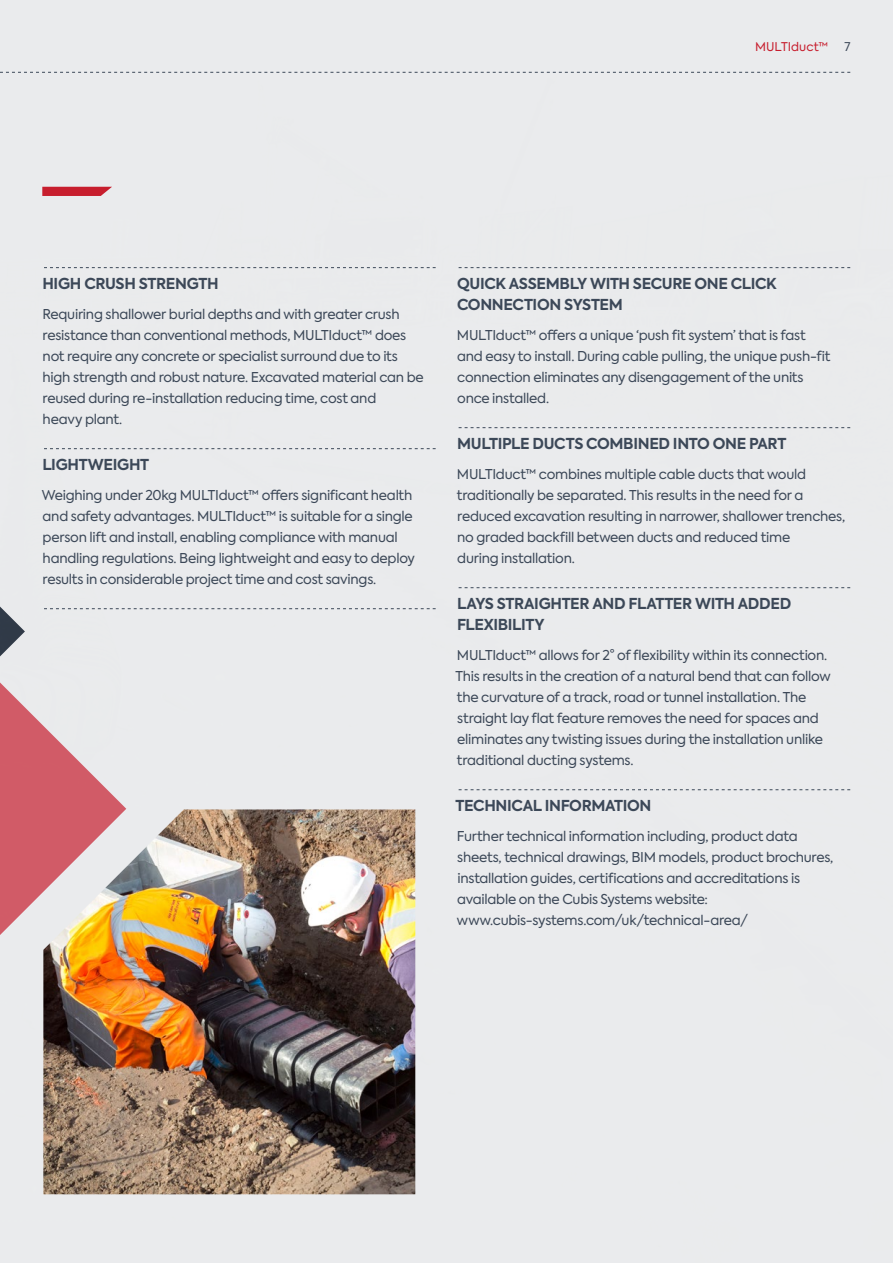
<style>
.page{position:relative;width:893px;height:1263px;background:#eaebed}
.page>*{position:absolute;margin:0;border:0;box-sizing:border-box;transform-origin:0 0}
.t1{font:700 15px/21px "Axiforma";letter-spacing:-.025em;color:#3c4858}
.t2{font:13.5px/21px "Axiforma";letter-spacing:-.02em;color:#3c4858}
.t3{font:12px "Axiforma";letter-spacing:.005em;color:#c71e2e}
.t4{font:12px "Axiforma";color:#3c4858}
</style>
<div class="page">
<svg style="left:42px;top:187px;width:70px;height:9px"></svg>
<svg style="left:0;top:549px;width:126px;height:521px;background:#dfbfc3"></svg>
<svg style="left:0;top:72px;width:850px;height:1px"></svg>
<svg style="left:44px;top:267px;width:392px;height:1px"></svg>
<svg style="left:44px;top:448px;width:392px;height:1px"></svg>
<svg style="left:44px;top:608px;width:392px;height:1px"></svg>
<svg style="left:459px;top:267px;width:391px;height:1px"></svg>
<svg style="left:459px;top:427px;width:391px;height:1px"></svg>
<svg style="left:459px;top:587px;width:391px;height:1px"></svg>
<svg style="left:459px;top:789px;width:391px;height:1px"></svg>
<img style="left:43px;top:809px;width:372px;height:385px">
<p class="t3" style="left:755px;top:39px;width:75px">MULTIduct™</p>
<p class="t4" style="left:844px;top:39px;width:7px">7</p>
<p class="t1" style="left:42px;top:274px;width:178px">HIGH CRUSH STRENGTH</p>
<p class="t2" style="left:42px;top:304px;width:383px">Requiring shallower burial depths and with greater crush resistance than conventional methods, MULTIduct™ does not require any concrete or specialist surround due to its high strength and robust nature. Excavated material can be reused during re-installation reducing time, cost and<br>heavy plant.</p>
<p class="t1" style="left:42px;top:455px;width:108px">LIGHTWEIGHT</p>
<p class="t2" style="left:42px;top:485px;width:375px">Weighing under 20kg MULTIduct™ offers significant health and safety advantages. MULTIduct™ is suitable for a single person lift and install, enabling compliance with manual handling regulations. Being lightweight and easy to deploy results in considerable project time and cost savings.</p>
<p class="t1" style="left:457px;top:274px;width:321px">QUICK ASSEMBLY WITH SECURE ONE CLICK<br>CONNECTION SYSTEM</p>
<p class="t2" style="left:457px;top:325px;width:375px">MULTIduct™ offers a unique ‘push fit system’ that is fast and easy to install. During cable pulling, the unique push-fit connection eliminates any disengagement of the units once installed.</p>
<p class="t1" style="left:457px;top:434px;width:331px">MULTIPLE DUCTS COMBINED INTO ONE PART</p>
<p class="t2" style="left:457px;top:464px;width:390px">MULTIduct™ combines multiple cable ducts that would traditionally be separated. This results in the need for a reduced excavation resulting in narrower, shallower trenches, no graded backfill between ducts and reduced time<br>during installation.</p>
<p class="t1" style="left:457px;top:594px;width:336px">LAYS STRAIGHTER AND FLATTER WITH ADDED<br>FLEXIBILITY</p>
<p class="t2" style="left:455px;top:645px;width:377px">MULTIduct™ allows for 2° of flexibility within its connection.<br>This results in the creation of a natural bend that can follow the curvature of a track, road or tunnel installation. The straight lay flat feature removes the need for spaces and eliminates any twisting issues during the installation unlike traditional ducting systems.</p>
<p class="t1" style="left:456px;top:796px;width:197px">TECHNICAL INFORMATION</p>
<p class="t2" style="left:457px;top:826px;width:378px">Further technical information including, product data sheets, technical drawings, BIM models, product brochures, installation guides, certifications and accreditations is available on the Cubis Systems website: www.cubis-systems.com/uk/technical-area/</p>
</div>
